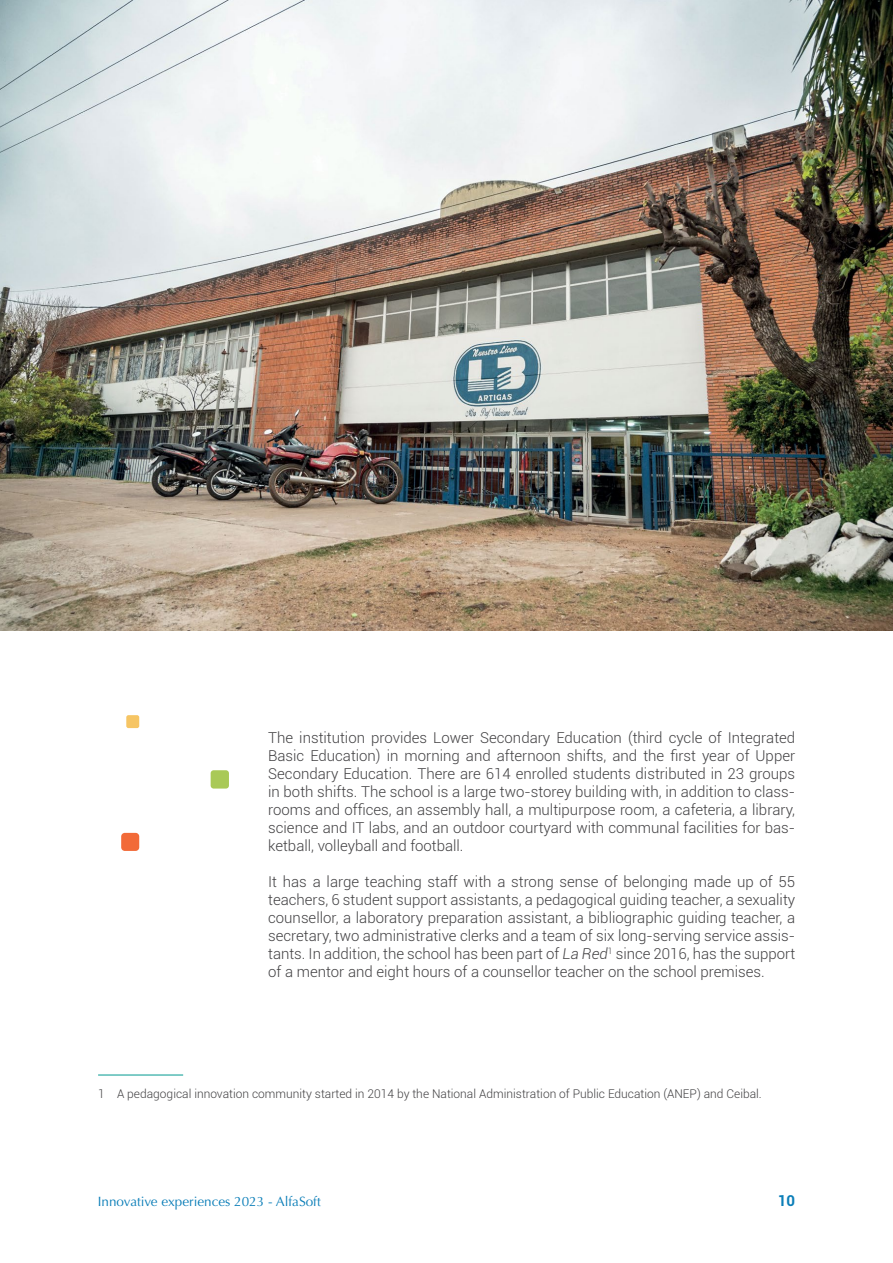
<style>
.page{position:relative;width:893px;height:1263px;background:#fff}
.page>*{position:absolute;margin:0;border:0;box-sizing:border-box;transform-origin:0 0}
.t1{font:300 15px/18px "Roboto";color:#414042;text-align:justify}
.t2{font:700 15px "Roboto";color:#0b7eb8}
.t3{font:13.5px "Optima";color:#0b7eb8}
.t4{font:300 12px "Roboto";color:#414042}
.s1{font-style:italic}
</style>
<div class="page">
<hr style="left:98px;top:1074px;width:85px;height:2px;background:#56bbb5">
<img style="left:0;top:0;width:893px;height:630px">
<div style="left:121px;top:833px;width:18px;height:18px;background:#f26a38;border-radius:4px"></div>
<div style="left:211px;top:770px;width:18px;height:18px;background:#a9c957;border-radius:3px"></div>
<div style="left:126px;top:715px;width:13px;height:13px;background:#f6c564;border-radius:2px"></div>
<p class="t1" style="left:268px;top:728px;width:528px">The institution provides Lower Secondary Education (third cycle of Integrated Basic Education) in morning and afternoon shifts, and the first year of Upper Secondary Education. There are 614 enrolled students distributed in 23 groups in both shifts. The school is a large two-storey building with, in addition to class&shy;rooms and offices, an assembly hall, a multipurpose room, a cafeteria, a library, science and IT labs, and an outdoor courtyard with communal facilities for bas&shy;ketball, volleyball and football.</p>
<p class="t1" style="left:268px;top:872px;width:528px">It has a large teaching staff with a strong sense of belonging made up of 55 teachers, 6 student support assistants, a pedagogical guiding teacher, a sexuality counsellor, a laboratory preparation assistant, a bibliographic guiding teacher, a secretary, two administrative clerks and a team of six long-serving service assis&shy;tants. In addition, the school has been part of <span class="s1">La Red</span><sup>1</sup> since 2016, has the support of a mentor and eight hours of a counsellor teacher on the school premises.</p>
<p class="t4" style="left:98px;top:1085px;width:665px">1 A pedagogical innovation community started in 2014 by the National Administration of Public Education (ANEP) and Ceibal.</p>
<p class="t3" style="left:98px;top:1193px;width:224px">Innovative experiences 2023 - AlfaSoft</p>
<p class="t2" style="left:778px;top:1190px;width:19px">10</p>
</div>
